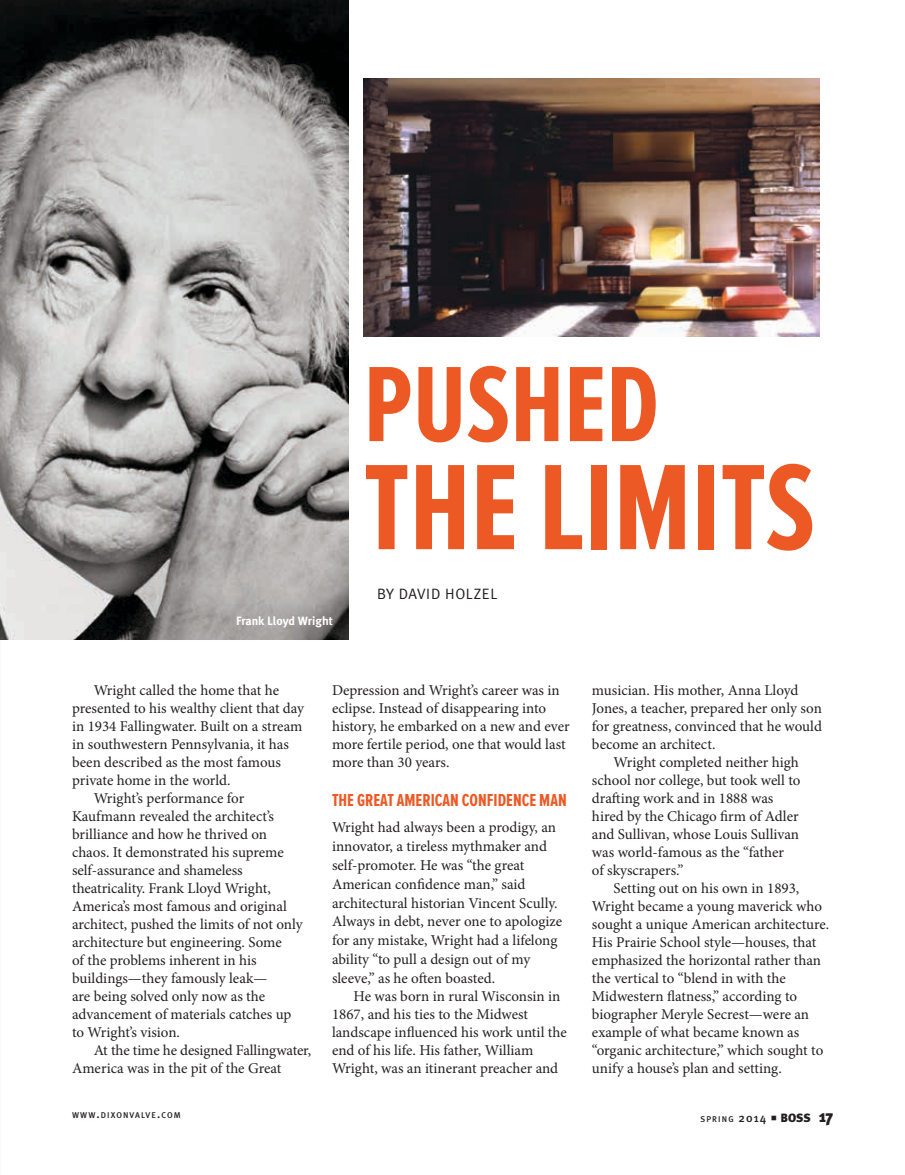
<style>
.page{position:relative;width:905px;height:1175px;background:#fff}
.page>*{position:absolute;margin:0;border:0;box-sizing:border-box;transform-origin:0 0}
.t1{font:700 126px "Proxima Nova Ex Cn";color:#ec5924}
.t2{font:700 111px "Proxima Nova Ex Cn";color:#ec5924}
.t3{font:700 18px "Proxima Nova Ex Cn";color:#ec5924}
.t4{font:15px/18px "Minion Pro";letter-spacing:-.005em;color:#231f20}
.t5{font:15px "Meta Plus Normal Caps";letter-spacing:.04em;color:#231f20}
.t6{font:700 12px "Meta Plus";color:#fff}
.t7{font:500 8.4px "Meta Plus";letter-spacing:.13em;color:#231f20}
.s1{font-size:12px}
.s2{font-family:"Commercial Pi BT";font-weight:400;font-size:9px}
.s3{font-weight:900;font-size:12px}
.s4{font-weight:900;font-size:16.5px}
</style>
<div class="page">
<img style="left:0;top:0;width:348px;height:639px">
<img style="left:363px;top:79px;width:456px;height:257px">
<p class="t6" style="left:236px;top:614px;width:98px">Frank Lloyd Wright</p>
<h2 class="t2" style="left:363px;top:343px;width:297px">PUSHED</h2>
<h1 class="t1" style="left:363px;top:437px;width:453px">THE LIMITS</h1>
<p class="t5" style="left:377px;top:585px;width:122px">BY DAVID HOLZEL</p>
<p class="t4" style="left:94px;top:681px;width:187px">Wright called the home that he</p>
<p class="t4" style="left:72px;top:699px;width:233px">presented to his wealthy client that day</p>
<p class="t4" style="left:72px;top:717px;width:232px">in 1934 Fallingwater. Built on a stream</p>
<p class="t4" style="left:72px;top:735px;width:218px">in southwestern Pennsylvania, it has</p>
<p class="t4" style="left:72px;top:753px;width:210px">been described as the most famous</p>
<p class="t4" style="left:72px;top:771px;width:160px">private home in the world.</p>
<p class="t4" style="left:94px;top:789px;width:152px">Wright’s performance for</p>
<p class="t4" style="left:72px;top:807px;width:203px">Kaufmann revealed the architect’s</p>
<p class="t4" style="left:72px;top:825px;width:196px">brilliance and how he thrived on</p>
<p class="t4" style="left:72px;top:843px;width:213px">chaos. It demonstrated his supreme</p>
<p class="t4" style="left:72px;top:861px;width:172px">self-assurance and shameless</p>
<p class="t4" style="left:72px;top:879px;width:200px">theatricality. Frank Lloyd Wright,</p>
<p class="t4" style="left:72px;top:897px;width:216px">America’s most famous and original</p>
<p class="t4" style="left:72px;top:915px;width:232px">architect, pushed the limits of not only</p>
<p class="t4" style="left:72px;top:933px;width:211px">architecture but engineering. Some</p>
<p class="t4" style="left:72px;top:951px;width:186px">of the problems inherent in his</p>
<p class="t4" style="left:72px;top:969px;width:197px">buildings—they famously leak—</p>
<p class="t4" style="left:72px;top:987px;width:195px">are being solved only now as the</p>
<p class="t4" style="left:72px;top:1005px;width:221px">advancement of materials catches up</p>
<p class="t4" style="left:72px;top:1023px;width:109px">to Wright’s vision.</p>
<p class="t4" style="left:94px;top:1041px;width:219px">At the time he designed Fallingwater,</p>
<p class="t4" style="left:72px;top:1059px;width:211px">America was in the pit of the Great</p>
<p class="t7" style="left:72px;top:1110px;width:110px">WWW<span class="s1">.</span>DIXONVALVE<span class="s1">.</span>COM</p>
<p class="t4" style="left:332px;top:681px;width:239px">Depression and Wright’s career was in eclipse. Instead of disappearing into history, he embarked on a new and ever more fertile period, one that would last more than 30 years.</p>
<p class="t3" style="left:332px;top:790px;width:236px">THE GREAT AMERICAN CONFIDENCE MAN</p>
<p class="t4" style="left:332px;top:817px;width:232px;line-height:18.9px">Wright had always been a prodigy, an innovator, a tireless mythmaker and self-promoter. He was “the great American confidence man,” said architectural historian Vincent Scully.<br>Always in debt, never one to apologize for any mistake, Wright had a lifelong ability “to pull a design out of my sleeve,” as he often boasted.</p>
<p class="t4" style="left:332px;top:987px;width:236px;text-indent:22px">He was born in rural Wisconsin in 1867, and his ties to the Midwest landscape influenced his work until the end of his life. His father, William Wright, was an itinerant preacher and</p>
<p class="t4" style="left:592px;top:681px;width:208px">musician. His mother, Anna Lloyd</p>
<p class="t4" style="left:592px;top:699px;width:231px">Jones, a teacher, prepared her only son</p>
<p class="t4" style="left:592px;top:717px;width:231px">for greatness, convinced that he would</p>
<p class="t4" style="left:592px;top:735px;width:125px">become an architect.</p>
<p class="t4" style="left:613px;top:753px;width:187px">Wright completed neither high</p>
<p class="t4" style="left:592px;top:771px;width:210px">school nor college, but took well to</p>
<p class="t4" style="left:592px;top:789px;width:183px">drafting work and in 1888 was</p>
<p class="t4" style="left:592px;top:807px;width:208px">hired by the Chicago firm of Adler</p>
<p class="t4" style="left:592px;top:825px;width:208px">and Sullivan, whose Louis Sullivan</p>
<p class="t4" style="left:592px;top:843px;width:193px">was world-famous as the “father</p>
<p class="t4" style="left:592px;top:861px;width:93px">of skyscrapers.”</p>
<p class="t4" style="left:613px;top:879px;width:187px">Setting out on his own in 1893,</p>
<p class="t4" style="left:592px;top:897px;width:232px">Wright became a young maverick who</p>
<p class="t4" style="left:592px;top:915px;width:239px">sought a unique American architecture.</p>
<p class="t4" style="left:592px;top:933px;width:226px">His Prairie School style—houses, that</p>
<p class="t4" style="left:592px;top:951px;width:231px">emphasized the horizontal rather than</p>
<p class="t4" style="left:592px;top:969px;width:195px">the vertical to “blend in with the</p>
<p class="t4" style="left:592px;top:987px;width:207px">Midwestern flatness,” according to</p>
<p class="t4" style="left:592px;top:1005px;width:219px">biographer Meryle Secrest—were an</p>
<p class="t4" style="left:592px;top:1023px;width:209px">example of what became known as</p>
<p class="t4" style="left:592px;top:1041px;width:233px">“organic architecture,” which sought to</p>
<p class="t4" style="left:592px;top:1059px;width:191px">unify a house’s plan and setting.</p>
<p class="t7" style="left:700px;top:1114px;width:134px">SPRING <span class="s1">2014</span> <span class="s2">4</span> <span class="s3">BOSS</span> <span class="s4">17</span></p>
</div>
